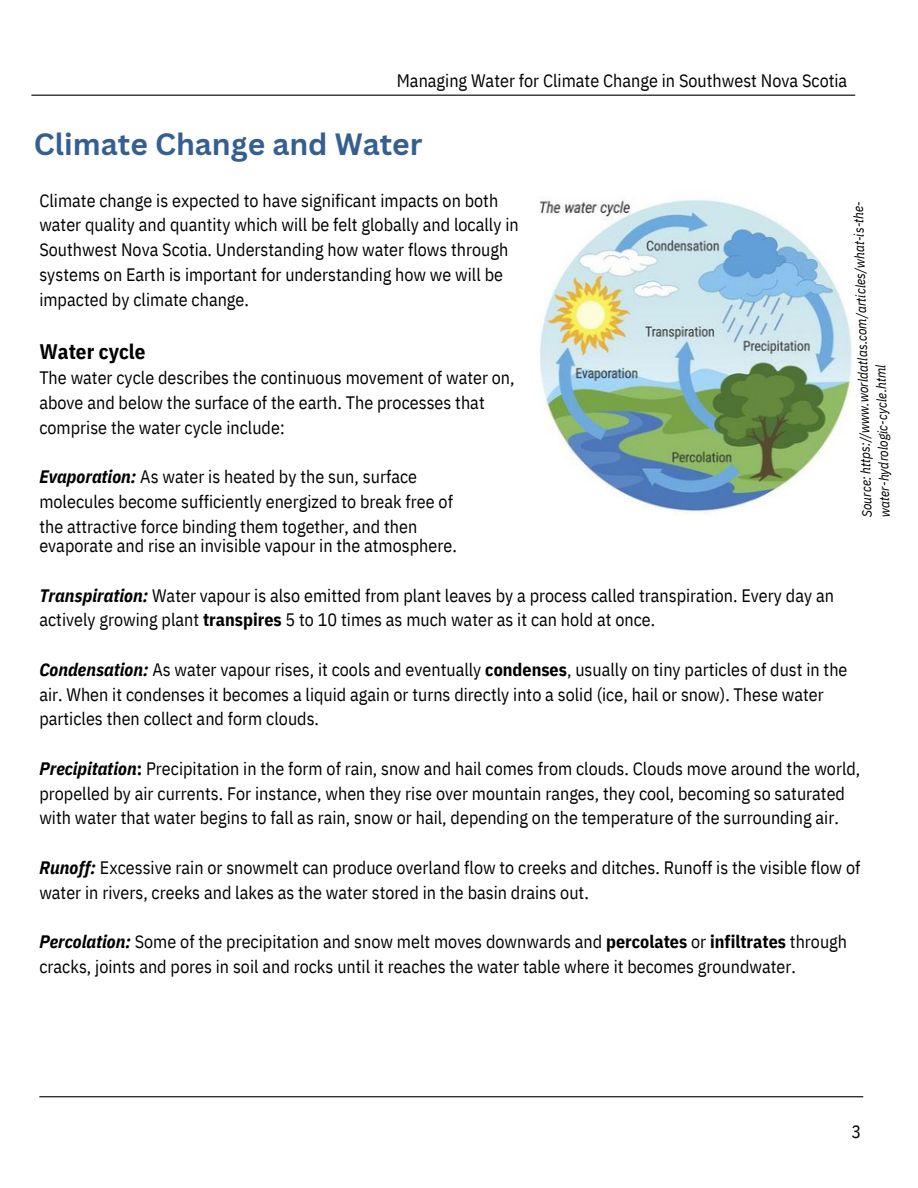
<style>
.page{position:relative;width:918px;height:1188px;background:#fff}
.page>*{position:absolute;margin:0;border:0;box-sizing:border-box;transform-origin:0 0}
.t1{font:700 30px "Canva Sans";color:#365f91}
.t2{font:700 21px "IBM Plex Sans Cond";color:#000}
.t3{font:18px/24.8px "IBM Plex Sans Cond";color:#000}
.t4{font:italic 13.5px/17.4px "IBM Plex Sans Cond";color:#000}
.s1{font-weight:700;font-style:italic}
.s2{font-weight:700}
</style>
<div class="page">
<img style="left:539px;top:199px;width:313px;height:317px">
<hr style="left:31px;top:95px;width:824px;height:1px;background:#000">
<hr style="left:39px;top:1096px;width:824px;height:1px;background:#000">
<p class="t3" style="left:397px;top:68px;width:452px">Managing Water for Climate Change in Southwest Nova Scotia</p>
<p class="t1" style="left:34px;top:123px;width:390px">Climate Change and Water</p>
<p class="t3" style="left:39px;top:188px;width:460px">Climate change is expected to have significant impacts on both</p>
<p class="t3" style="left:39px;top:212px;width:481px">water quality and quantity which will be felt globally and locally in</p>
<p class="t3" style="left:39px;top:237px;width:471px">Southwest Nova Scotia. Understanding how water flows through</p>
<p class="t3" style="left:39px;top:262px;width:465px">systems on Earth is important for understanding how we will be</p>
<p class="t3" style="left:39px;top:287px;width:211px">impacted by climate change.</p>
<p class="t2" style="left:39px;top:337px;width:108px">Water cycle</p>
<p class="t3" style="left:39px;top:365px;width:477px">The water cycle describes the continuous movement of water on,</p>
<p class="t3" style="left:39px;top:390px;width:447px">above and below the surface of the earth. The processes that</p>
<p class="t3" style="left:39px;top:415px;width:247px">comprise the water cycle include:</p>
<p class="t3" style="left:39px;top:464px;width:379px"><span class="s1">Evaporation:</span> As water is heated by the sun, surface</p>
<p class="t3" style="left:39px;top:489px;width:415px">molecules become sufficiently energized to break free of</p>
<p class="t3" style="left:39px;top:514px;width:379px">the attractive force binding them together, and then</p>
<p class="t3" style="left:39px;top:533px;width:419px">evaporate and rise an invisible vapour in the atmosphere.</p>
<p class="t3" style="left:39px;top:582px;width:796px"><span class="s1">Transpiration:</span> Water vapour is also emitted from plant leaves by a process called transpiration. Every day an actively growing plant <span class="s2">transpires</span> 5 to 10 times as much water as it can hold at once.</p>
<p class="t3" style="left:39px;top:657px;width:810px"><span class="s1">Condensation:</span> As water vapour rises, it cools and eventually <span class="s2">condenses</span>, usually on tiny particles of dust in the air. When it condenses it becomes a liquid again or turns directly into a solid (ice, hail or snow). These water particles then collect and form clouds.</p>
<p class="t3" style="left:39px;top:756px;width:823px"><span class="s1">Precipitation</span><span class="s2">:</span> Precipitation in the form of rain, snow and hail comes from clouds. Clouds move around the world, propelled by air currents. For instance, when they rise over mountain ranges, they cool, becoming so saturated with water that water begins to fall as rain, snow or hail, depending on the temperature of the surrounding air.</p>
<p class="t3" style="left:39px;top:855px;width:823px"><span class="s1">Runoff:</span> Excessive rain or snowmelt can produce overland flow to creeks and ditches. Runoff is the visible flow of water in rivers, creeks and lakes as the water stored in the basin drains out.</p>
<p class="t3" style="left:39px;top:929px;width:809px"><span class="s1">Percolation:</span> Some of the precipitation and snow melt moves downwards and <span class="s2">percolates</span> or <span class="s2">infiltrates</span> through cracks, joints and pores in soil and rocks until it reaches the water table where it becomes groundwater.</p>
<p class="t4" style="left:859px;top:518px;width:319px;rotate:-92deg">Source: https://www w. or dl at al s.com/articles/what-is-the&shy;water-hydrologic-cycle h. mt l</p>
<p class="t3" style="left:852px;top:1119px;width:11px">3</p>
</div>
